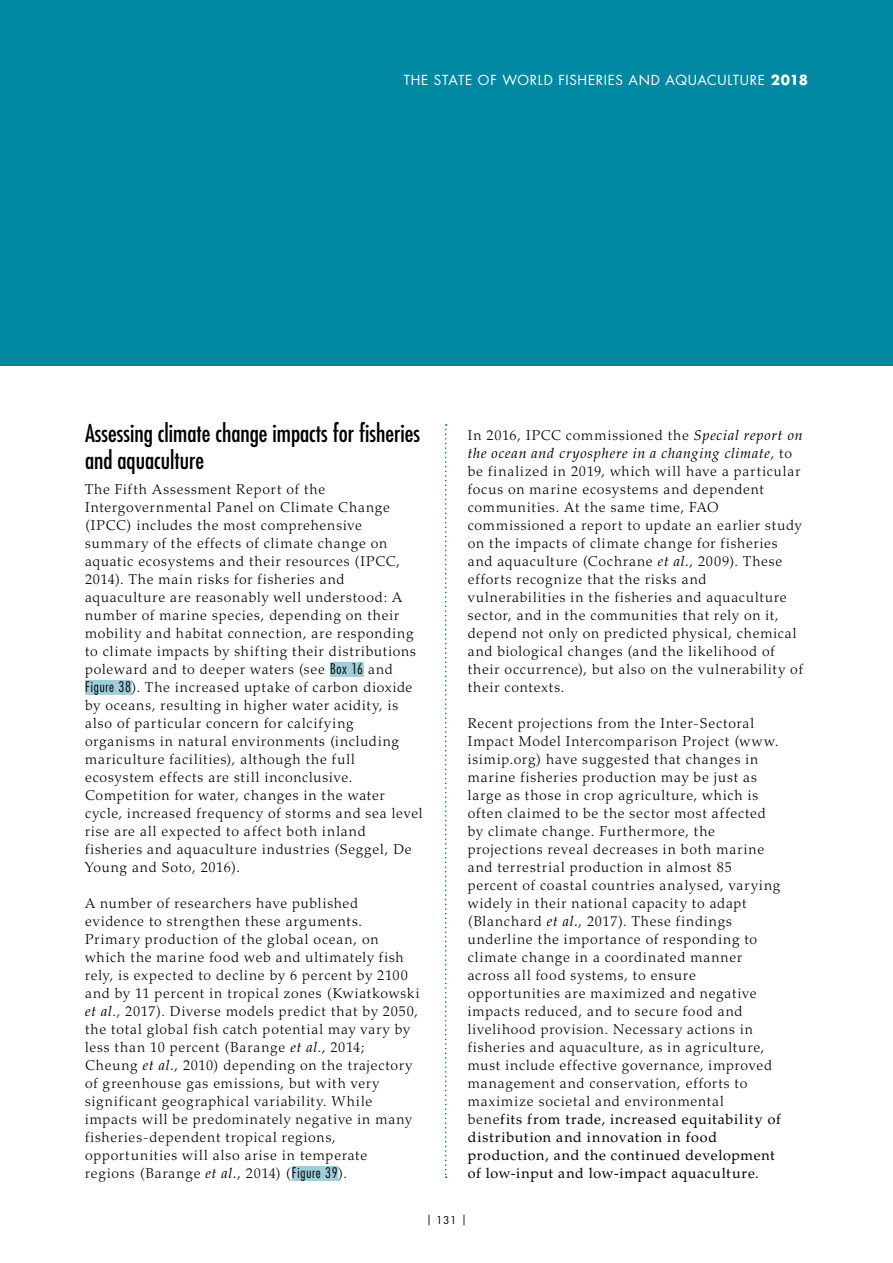
<style>
.page{position:relative;width:893px;height:1263px;background:#fff}
.page>*{position:absolute;margin:0;border:0;box-sizing:border-box;transform-origin:0 0}
.t1{font:condensed 24px/27px "Futura Std";color:#000}
.t2{font:300 14.25px/18px "Palatino LT Std";letter-spacing:.055em;color:#000}
.t3{font:13.5px "Futura Std";letter-spacing:.055em;color:#fff}
.t4{font:10.5px "Futura Std";color:#000}
.s1{font-weight:700}
.s2{font-family:"Futura Std";font-stretch:condensed}
.s3{font-weight:400;font-style:italic}
.s4{font-weight:400}
</style>
<div class="page">
<div style="left:0;top:0;width:893px;height:366px;background:#0088a2"></div>
<svg style="left:445px;top:424px;width:2px;height:754px"></svg>
<div style="left:330px;top:662px;width:34px;height:15px;background:#a0cdda"></div>
<div style="left:85px;top:680px;width:47px;height:15px;background:#a0cdda"></div>
<div style="left:292px;top:1166px;width:46px;height:15px;background:#a0cdda"></div>
<p class="t3" style="left:404px;top:71px;width:406px">THE STATE OF WORLD FISHERIES AND AQUACULTURE <span class="s1">2018</span></p>
<h1 class="t1" style="left:85px;top:419px;width:337px">Assessing climate change impacts for fisheries and aquaculture</h1>
<p class="t2" style="left:85px;top:480px;width:339px">The Fifth Assessment Report of the Intergovernmental Panel on Climate Change (IPCC) includes the most comprehensive summary of the effects of climate change on aquatic ecosystems and their resources (IPCC, 2014). The main risks for fisheries and aquaculture are reasonably well understood: A number of marine species, depending on their mobility and habitat connection, are responding to climate impacts by shifting their distributions poleward and to deeper waters (see <span class="s2">Box 16</span> and <span class="s2">Figure 38</span>). The increased uptake of carbon dioxide by oceans, resulting in higher water acidity, is also of particular concern for calcifying organisms in natural environments (including mariculture facilities), although the full ecosystem effects are still inconclusive.<br>Competition for water, changes in the water cycle, increased frequency of storms and sea level rise are all expected to affect both inland fisheries and aquaculture industries (Seggel, De Young and Soto, 2016).</p>
<p class="t2" style="left:85px;top:894px;width:336px">A number of researchers have published evidence to strengthen these arguments.<br>Primary production of the global ocean, on which the marine food web and ultimately fish rely, is expected to decline by 6 percent by 2100 and by 11 percent in tropical zones (Kwiatkowski <span class="s3">et al</span>., 2017). Diverse models predict that by 2050, the total global fish catch potential may vary by less than 10 percent (Barange <span class="s3">et al</span>.<span class="s3">,</span> 2014; Cheung <span class="s3">et al.</span>, 2010) depending on the trajectory of greenhouse gas emissions, but with very significant geographical variability. While impacts will be predominately negative in many fisheries-dependent tropical regions, opportunities will also arise in temperate regions (Barange <span class="s3">et al.</span>, 2014) (<span class="s2">Figure 39</span>).</p>
<p class="t2" style="left:468px;top:426px;width:337px">In 2016, IPCC commissioned the <span class="s3">Special report on the ocean and cryosphere in a changing climate</span>, to be finalized in 2019, which will have a particular focus on marine ecosystems and dependent communities. At the same time, FAO commissioned a report to update an earlier study on the impacts of climate change for fisheries and aquaculture (Cochrane <span class="s3">et al.</span>, 2009). These efforts recognize that the risks and vulnerabilities in the fisheries and aquaculture sector, and in the communities that rely on it, depend not only on predicted physical, chemical and biological changes (and the likelihood of their occurrence), but also on the vulnerability of their contexts.</p>
<p class="t2" style="left:468px;top:714px;width:314px">Recent projections from the Inter-Sectoral Impact Model Intercomparison Project (www. isimip.org) have suggested that changes in marine fisheries production may be just as large as those in crop agriculture, which is often claimed to be the sector most affected by climate change. Furthermore, the projections reveal decreases in both marine and terrestrial production in almost 85 percent of coastal countries analysed, varying widely in their national capacity to adapt (Blanchard <span class="s3">et al.</span>, 2017). These findings underline the importance of responding to climate change in a coordinated manner across all food systems, to ensure opportunities are maximized and negative impacts reduced, and to secure food and livelihood provision. Necessary actions in fisheries and aquaculture, as in agriculture, must include effective governance, improved management and conservation, efforts to maximize societal and environmental bene<span class="s4">fits from trade, increased equitability of distribution and innovation in food production, and the continued development of low-input and low-impact aquaculture.</span></p>
<p class="t4" style="left:426px;top:1214px;width:42px">| 131 |</p>
</div>
